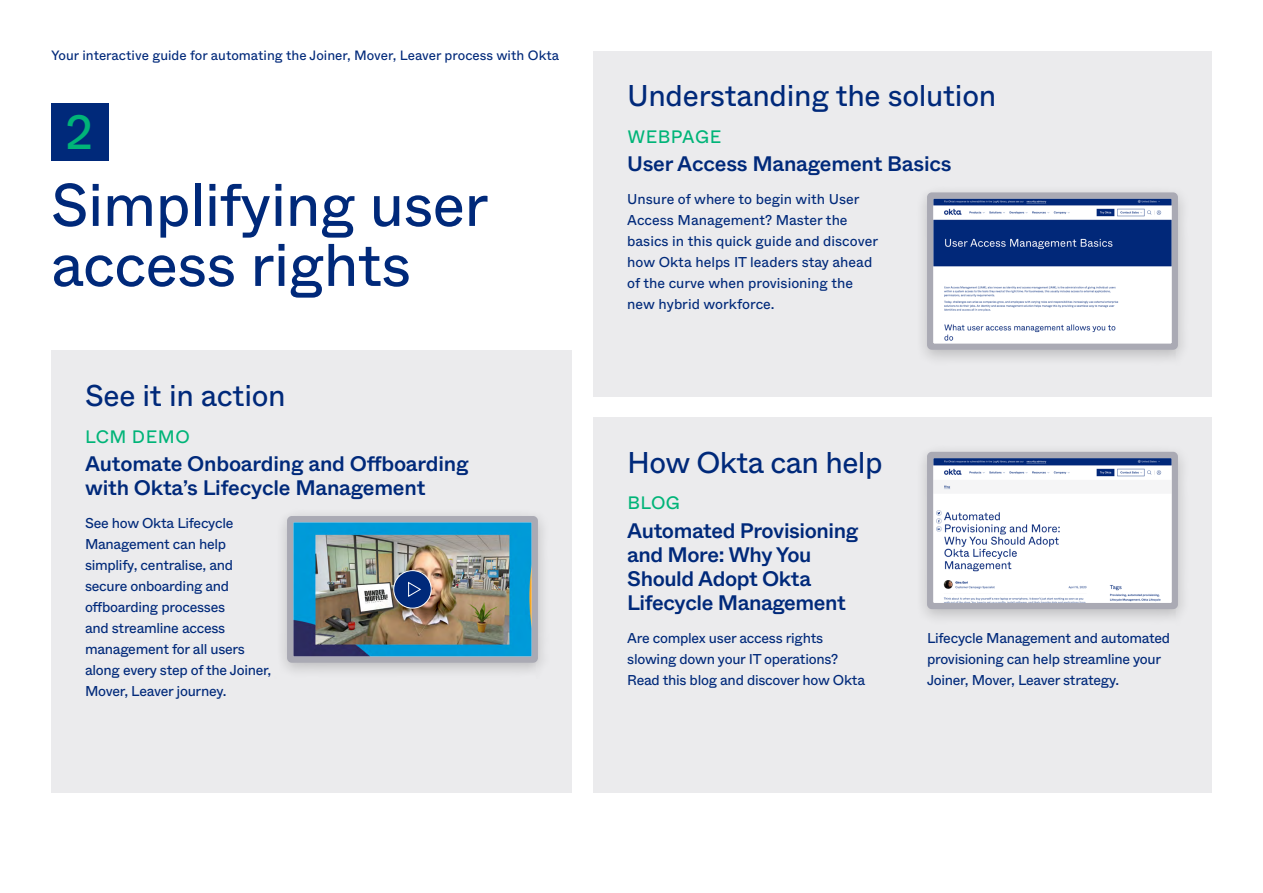
<style>
.page{position:relative;width:1263px;height:893px;background:#fff}
.page>*{position:absolute;margin:0;border:0;box-sizing:border-box;transform-origin:0 0}
.t1{font:60px/60px "ABC Whyte";letter-spacing:-.01em;color:#00297a}
.t2{font:48px "ABC Whyte";color:#00b478}
.t3{font:30px "ABC Whyte";letter-spacing:-.01em;color:#00297a}
.t4{font:500 21px/24px "ABC Whyte";letter-spacing:-.015em;color:#00297a}
.t5{font:18px "ABC Whyte";letter-spacing:.03em;color:#00b478}
.t6{font:14.25px/21px "ABC Whyte";letter-spacing:-.02em;color:#00297a}
.t7{font:14.25px/21px "ABC Whyte";color:#00297a}
.t8{font:13.5px "ABC Whyte";color:#00297a}
</style>
<div class="page">
<div style="left:593px;top:51px;width:619px;height:345px;background:#ebebed"></div>
<div style="left:593px;top:418px;width:619px;height:375px;background:#ebebed"></div>
<div style="left:51px;top:351px;width:521px;height:442px;background:#ebebed"></div>
<div style="left:51px;top:103px;width:58px;height:58px;background:#00297a"></div>
<div style="left:274px;top:507px;width:277px;height:172px;background:#000;opacity:.2"></div>
<div style="left:287px;top:516px;width:251px;height:147px;background:#aaaab4;border-radius:5px"></div>
<img style="left:293px;top:522px;width:238px;height:134px">
<div style="left:394px;top:571px;width:37px;height:37px;background:#00297a;border-radius:50%"></div>
<div style="left:393px;top:570px;width:39px;height:38px;border:1px solid #fff;border-radius:50%"></div>
<svg style="left:408px;top:581px;width:13px;height:16px"></svg>
<div style="left:914px;top:443px;width:277px;height:183px;background:#000;opacity:.2"></div>
<div style="left:927px;top:452px;width:251px;height:157px;background:#aaaab4;border-radius:5px"></div>
<img style="left:933px;top:458px;width:238px;height:145px">
<div style="left:914px;top:184px;width:277px;height:182px;background:#000;opacity:.2"></div>
<div style="left:927px;top:192px;width:251px;height:158px;background:#aaaab4;border-radius:5px"></div>
<img style="left:933px;top:199px;width:238px;height:144px">
<p class="t8" style="left:51px;top:45px;width:510px">Your interactive guide for automating the Joiner, Mover, Leaver process with Okta</p>
<h2 class="t2" style="left:65px;top:95px;width:30px">2</h2>
<h1 class="t1" style="left:51px;top:171px;width:439px">Simplifying user access rights</h1>
<h3 class="t3" style="left:85px;top:372px;width:202px">See it in action</h3>
<p class="t5" style="left:85px;top:422px;width:106px">LCM DEMO</p>
<h3 class="t4" style="left:85px;top:450px;width:385px">Automate Onboarding and Offboarding with Okta’s Lifecycle Management</h3>
<p class="t6" style="left:85px;top:511px;width:188px">See how Okta Lifecycle<br>Management can help simplify, centralise, and secure onboarding and offboarding processes<br>and streamline access management for all users along every step of the Joiner,<br>Mover, Leaver journey.</p>
<h3 class="t3" style="left:627px;top:72px;width:370px">Understanding the solution</h3>
<p class="t5" style="left:627px;top:122px;width:95px">WEBPAGE</p>
<h3 class="t4" style="left:627px;top:151px;width:326px">User Access Management Basics</h3>
<p class="t7" style="left:627px;top:188px;width:252px">Unsure of where to begin with User<br>Access Management? Master the basics in this quick guide and discover how Okta helps IT leaders stay ahead of the curve when provisioning the new hybrid workforce.</p>
<h3 class="t3" style="left:627px;top:439px;width:257px">How Okta can help</h3>
<p class="t5" style="left:627px;top:489px;width:54px">BLOG</p>
<h3 class="t4" style="left:627px;top:517px;width:233px">Automated Provisioning and More: Why You<br>Should Adopt Okta<br>Lifecycle Management</h3>
<p class="t6" style="left:627px;top:626px;width:239px">Are complex user access rights slowing down your IT operations?<br>Read this blog and discover how Okta</p>
<p class="t6" style="left:927px;top:626px;width:245px">Lifecycle Management and automated provisioning can help streamline your<br>Joiner, Mover, Leaver strategy.</p>
</div>
